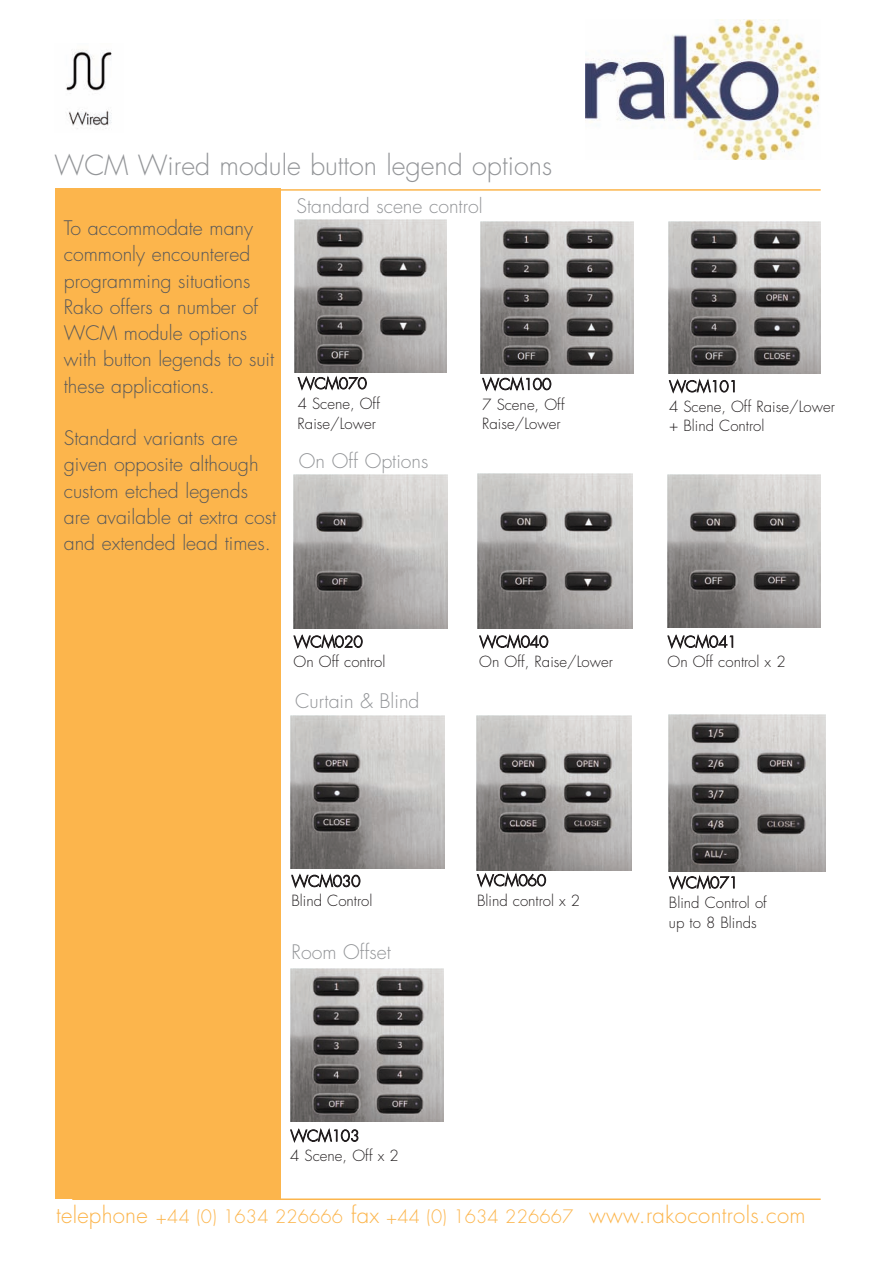
<style>
.page{position:relative;width:893px;height:1263px;background:#fff}
.page>*{position:absolute;margin:0;border:0;box-sizing:border-box;transform-origin:0 0}
.t1{font:300 27px "Futura";color:#939598}
.t2{font:300 22.2px "Futura";letter-spacing:.01em;color:#fcb54c}
.t3{font:300 19.5px/26.2px "Futura";color:#57585a}
.t4{font:300 19.5px "Futura";color:#939598}
.t5{font:300 15px/19.8px "Futura";color:#231f20}
.s1{font-size:18px}
</style>
<div class="page">
<img style="left:66px;top:49px;width:46px;height:80px">
<img style="left:295px;top:220px;width:152px;height:152px">
<img style="left:481px;top:221px;width:152px;height:153px">
<img style="left:669px;top:222px;width:152px;height:152px">
<img style="left:293px;top:474px;width:154px;height:154px">
<img style="left:478px;top:474px;width:154px;height:154px">
<img style="left:668px;top:474px;width:153px;height:153px">
<img style="left:291px;top:715px;width:153px;height:154px">
<img style="left:476px;top:716px;width:156px;height:155px">
<img style="left:669px;top:714px;width:157px;height:158px">
<img style="left:291px;top:969px;width:152px;height:152px">
<div style="left:55px;top:188px;width:226px;height:1011px;background:#fcb54c"></div>
<hr style="left:72px;top:189px;width:749px;height:2px;background:#fcb54c">
<hr style="left:72px;top:1198px;width:749px;height:2px;background:#fcb54c">
<img style="left:585px;top:20px;width:235px;height:140px">
<h1 class="t1" style="left:55px;top:153px;width:499px">WCM Wired module button legend options</h1>
<h3 class="t4" style="left:296px;top:197px;width:188px">Standard scene control</h3>
<h3 class="t3" style="left:64px;top:217px;width:212px">To accommodate many commonly encountered programming situations<br>Rako offers a number of<br>WCM module options with button legends to suit these applications.</h3>
<h3 class="t3" style="left:64px;top:427px;width:214px">Standard variants are given opposite although custom etched legends are available at extra cost and extended lead times.</h3>
<p class="t5" style="left:298px;top:375px;width:84px">WCM070<br>4 Scene, Off<br>Raise/Lower</p>
<p class="t5" style="left:482px;top:375px;width:84px">WCM100<br>7 Scene, Off<br>Raise/Lower</p>
<p class="t5" style="left:669px;top:378px;width:167px">WCM101<br>4 Scene, Off Raise/Lower + Blind Control</p>
<h3 class="t4" style="left:299px;top:452px;width:131px">On Off Options</h3>
<p class="t5" style="left:294px;top:633px;width:93px">WCM020<br>On Off control</p>
<p class="t5" style="left:479px;top:633px;width:135px">WCM040<br>On Off, Raise/Lower</p>
<p class="t5" style="left:668px;top:633px;width:120px">WCM041<br>On Off control x 2</p>
<h3 class="t4" style="left:295px;top:692px;width:126px">Curtain &amp; Blind</h3>
<p class="t5" style="left:291px;top:872px;width:82px">WCM030<br>Blind Control</p>
<p class="t5" style="left:477px;top:872px;width:105px">WCM060<br>Blind control x 2</p>
<p class="t5" style="left:669px;top:874px;width:99px">WCM071<br>Blind Control of up to 8 Blinds</p>
<h3 class="t4" style="left:292px;top:943px;width:101px">Room Offset</h3>
<p class="t5" style="left:290px;top:1127px;width:110px">WCM103<br>4 Scene, Off x 2</p>
<h2 class="t2" style="left:56px;top:1205px;width:751px">telephone <span class="s1">+44 (0) 1634 226666</span> fax <span class="s1">+44 (0) 1634 226667</span> www.rakocontrols.com</h2>
</div>
